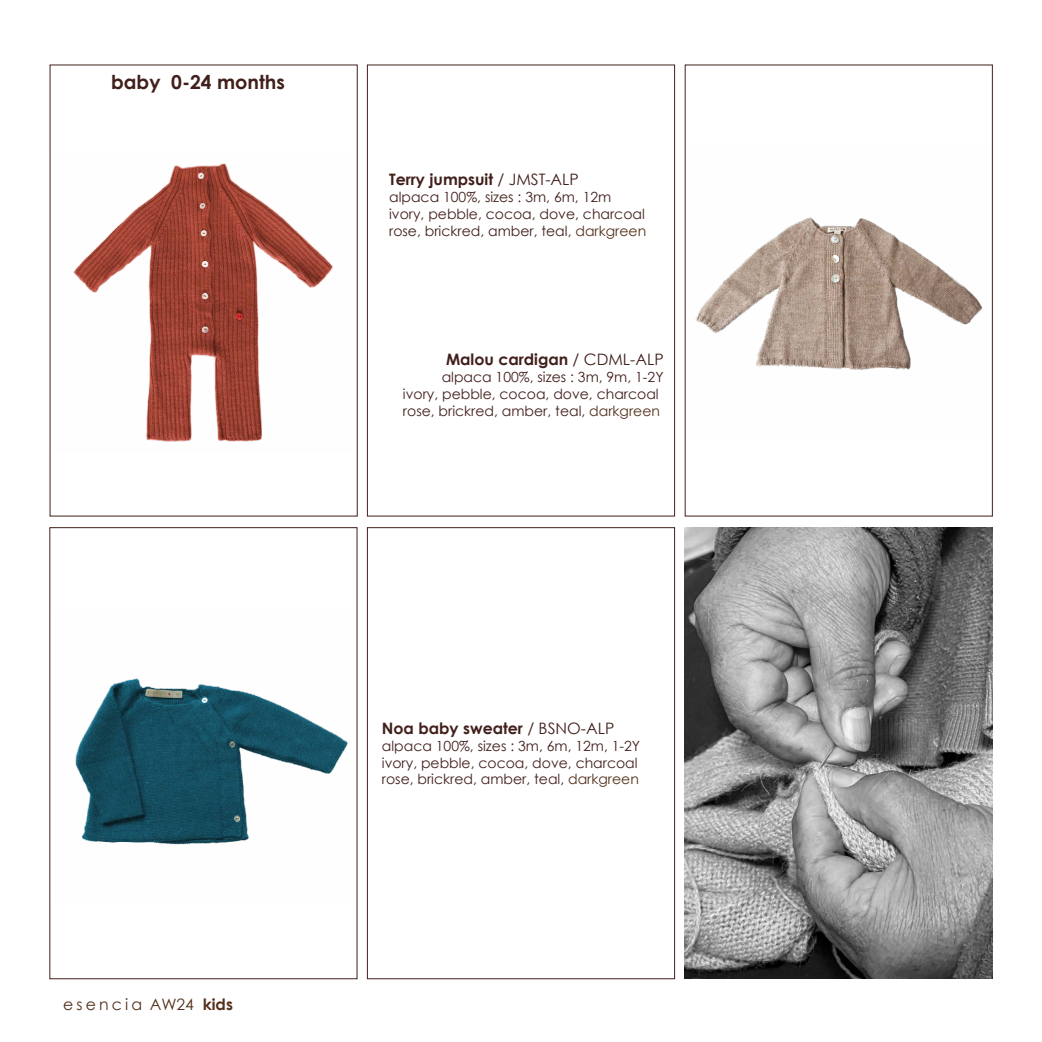
<style>
.page{position:relative;width:1042px;height:1042px;background:#fff}
.page>*{position:absolute;margin:0;border:0;box-sizing:border-box;transform-origin:0 0}
.t1{font:700 19.25px "Century Gothic";color:#411f1b}
.t2{font:700 15.75px "Century Gothic";color:#411f1b}
.t3{font:15.75px "Century Gothic";letter-spacing:.2em;color:#54301a}
.t4{font:14px/16.8px "Century Gothic";color:#411f1b}
.s1{font-weight:400}
.s2{color:#54301a}
.s3{font-weight:700}
</style>
<div class="page">
<img style="left:73px;top:163px;width:260px;height:279px">
<img style="left:75px;top:678px;width:273px;height:167px">
<div style="left:50px;top:527px;width:307px;height:452px;border:1px solid #411f1b"></div>
<div style="left:367px;top:65px;width:308px;height:451px;border:1px solid #411f1b"></div>
<img style="left:685px;top:527px;width:307px;height:452px">
<div style="left:367px;top:527px;width:308px;height:452px;border:1px solid #411f1b"></div>
<img style="left:695px;top:217px;width:288px;height:153px">
<h1 class="t1" style="left:111px;top:70px;width:175px">baby 0-24 months</h1>
<p class="t2" style="left:389px;top:170px;width:191px">Terry jumpsuit <span class="s1">/ JMST-ALP</span></p>
<p class="t4" style="left:389px;top:189px;width:258px">alpaca 100%, sizes : 3m, 6m, 12m ivory, pebble, cocoa, dove, charcoal rose, brickred, amber, teal, <span class="s2">darkgreen</span></p>
<p class="t2" style="left:446px;top:350px;width:219px">Malou cardigan <span class="s1">/ CDML-ALP</span></p>
<p class="t4" style="left:403px;top:368px;width:262px;text-indent:39px">alpaca 100%, sizes : 3m, 9m, 1-2Y ivory, pebble, cocoa, dove, charcoal rose, brickred, amber, teal, <span class="s2">darkgreen</span></p>
<p class="t3" style="left:63px;top:995px;width:171px">esencia AW24 <span class="s3">kids</span></p>
<p class="t2" style="left:382px;top:718px;width:234px">Noa baby sweater <span class="s1">/ BSNO-ALP</span></p>
<p class="t4" style="left:382px;top:737px;width:260px">alpaca 100%, sizes : 3m, 6m, 12m, 1-2Y ivory, pebble, cocoa, dove, charcoal rose, brickred, amber, teal, <span class="s2">darkgreen</span></p>
</div>
